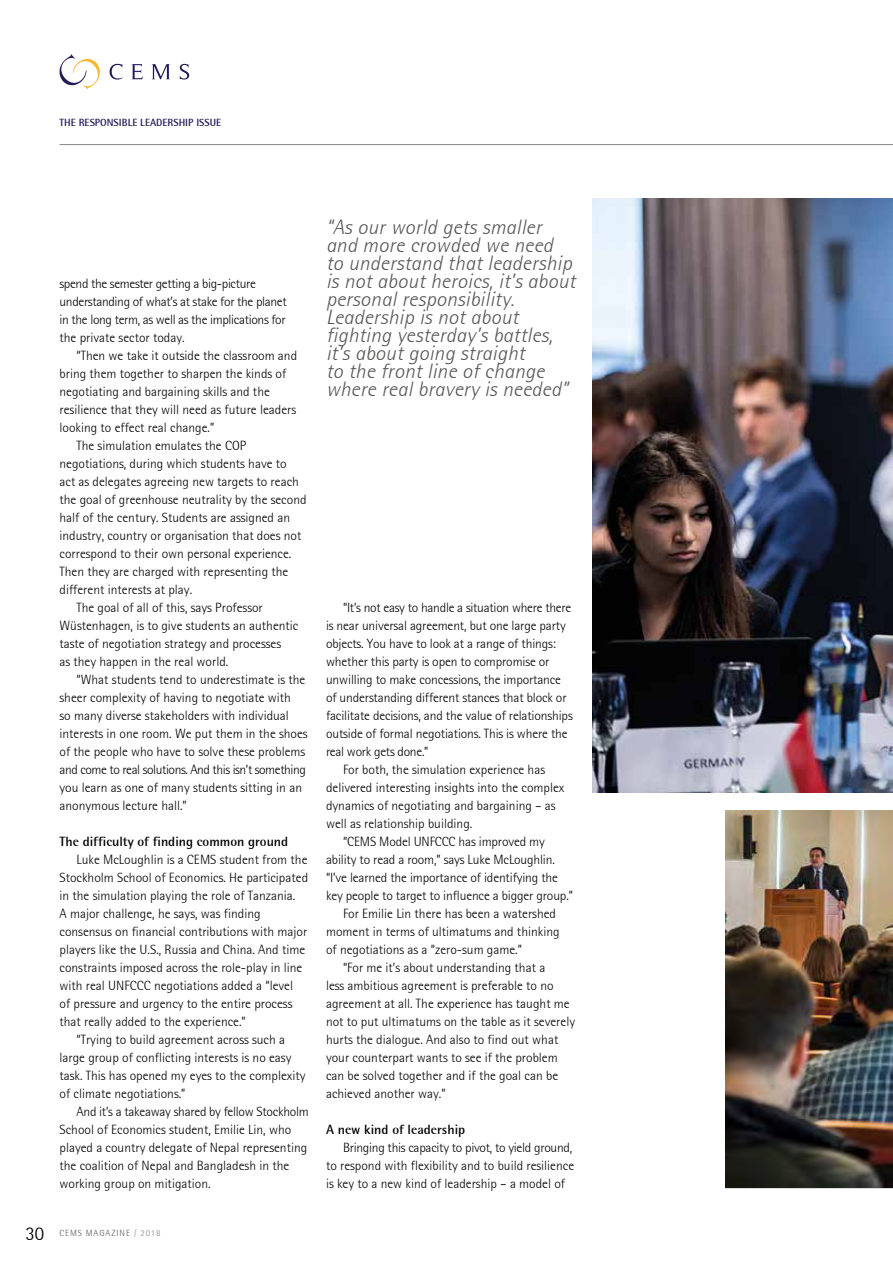
<style>
.page{position:relative;width:893px;height:1263px;background:#fff}
.page>*{position:absolute;margin:0;border:0;box-sizing:border-box;transform-origin:0 0}
.t1{font:italic 300 21px/18px "Rotis Semi Sans";letter-spacing:.01em;color:#575756}
.t2{font:300 13.5px/18px "Rotis Semi Sans";color:#000}
.t3{font:300 13.5px/18px "Rotis Semi Sans";letter-spacing:-.025em;color:#000}
.t4{font:300 13.5px "Rotis Semi Sans";letter-spacing:-.02em;color:#000}
.t5{font:700 13.5px "Rotis Semi Sans";color:#000}
.t6{font:300 13.5px "Rotis Semi Sans";letter-spacing:-.03em;color:#000}
.t7{font:700 10.5px "Rotis Semi Sans";color:#231956}
.t8{font:300 9px "Rotis Semi Sans";letter-spacing:.1em;color:#575756}
.s1{font-size:19.5px;color:#000}
.s2{color:#878787}
</style>
<div class="page">
<svg style="left:59px;top:54px;width:41px;height:35px"></svg>
<svg style="left:110px;top:64px;width:13px;height:16px"></svg>
<svg style="left:132px;top:64px;width:11px;height:15px"></svg>
<svg style="left:152px;top:64px;width:18px;height:15px"></svg>
<svg style="left:180px;top:64px;width:9px;height:16px"></svg>
<hr style="left:60px;top:144px;width:833px;height:1px;background:#878787">
<img style="left:592px;top:198px;width:301px;height:594px">
<img style="left:726px;top:810px;width:167px;height:378px">
<p class="t7" style="left:60px;top:116px;width:163px">THE RESPONSIBLE LEADERSHIP ISSUE</p>
<p class="t3" style="left:60px;top:274px;width:229px">spend the semester getting a big-picture understanding of what’s at stake for the planet in the long term, as well as the implications for the private sector today.</p>
<p class="t2" style="left:77px;top:346px;width:222px">“Then we take it outside the classroom and</p>
<p class="t2" style="left:60px;top:364px;width:228px">bring them together to sharpen the kinds of</p>
<p class="t2" style="left:60px;top:382px;width:212px">negotiating and bargaining skills and the</p>
<p class="t2" style="left:60px;top:400px;width:238px">resilience that they will need as future leaders</p>
<p class="t2" style="left:60px;top:418px;width:156px">looking to effect real change.”</p>
<p class="t2" style="left:77px;top:436px;width:171px">The simulation emulates the COP</p>
<p class="t2" style="left:60px;top:454px;width:229px">negotiations, during which students have to</p>
<p class="t2" style="left:60px;top:472px;width:241px">act as delegates agreeing new targets to reach</p>
<p class="t2" style="left:60px;top:490px;width:249px">the goal of greenhouse neutrality by the second</p>
<p class="t2" style="left:60px;top:508px;width:232px">half of the century. Students are assigned an</p>
<p class="t2" style="left:60px;top:526px;width:243px">industry, country or organisation that does not</p>
<p class="t2" style="left:60px;top:544px;width:233px">correspond to their own personal experience.</p>
<p class="t2" style="left:60px;top:562px;width:230px">Then they are charged with representing the</p>
<p class="t2" style="left:60px;top:580px;width:134px">different interests at play.</p>
<p class="t2" style="left:77px;top:598px;width:188px">The goal of all of this, says Professor</p>
<p class="t2" style="left:60px;top:616px;width:240px">Wüstenhagen, is to give students an authentic</p>
<p class="t2" style="left:60px;top:634px;width:223px">taste of negotiation strategy and processes</p>
<p class="t2" style="left:60px;top:652px;width:170px">as they happen in the real world.</p>
<p class="t2" style="left:77px;top:670px;width:230px">“What students tend to underestimate is the</p>
<p class="t2" style="left:60px;top:688px;width:233px">sheer complexity of having to negotiate with</p>
<p class="t2" style="left:60px;top:706px;width:231px">so many diverse stakeholders with individual</p>
<p class="t2" style="left:60px;top:724px;width:250px">interests in one room. We put them in the shoes</p>
<p class="t2" style="left:60px;top:742px;width:247px">of the people who have to solve these problems</p>
<p class="t6" style="left:60px;top:762px;width:248px">and come to real solutions. And this isn’t something</p>
<p class="t2" style="left:60px;top:778px;width:244px">you learn as one of many students sitting in an</p>
<p class="t2" style="left:60px;top:796px;width:129px">anonymous lecture hall.”</p>
<p class="t5" style="left:60px;top:833px;width:230px">The difficulty of finding common ground</p>
<p class="t2" style="left:77px;top:850px;width:232px">Luke McLoughlin is a CEMS student from the</p>
<p class="t2" style="left:60px;top:868px;width:250px">Stockholm School of Economics. He participated</p>
<p class="t2" style="left:60px;top:886px;width:237px">in the simulation playing the role of Tanzania.</p>
<p class="t2" style="left:60px;top:904px;width:203px">A major challenge, he says, was finding</p>
<p class="t2" style="left:60px;top:922px;width:249px">consensus on financial contributions with major</p>
<p class="t2" style="left:60px;top:940px;width:247px">players like the U.S., Russia and China. And time</p>
<p class="t2" style="left:60px;top:958px;width:244px">constraints imposed across the role-play in line</p>
<p class="t2" style="left:60px;top:976px;width:235px">with real UNFCCC negotiations added a “level</p>
<p class="t2" style="left:60px;top:994px;width:234px">of pressure and urgency to the entire process</p>
<p class="t2" style="left:60px;top:1012px;width:188px">that really added to the experience.”</p>
<p class="t2" style="left:77px;top:1030px;width:210px">“Trying to build agreement across such a</p>
<p class="t2" style="left:60px;top:1048px;width:233px">large group of conflicting interests is no easy</p>
<p class="t2" style="left:60px;top:1066px;width:248px">task. This has opened my eyes to the complexity</p>
<p class="t2" style="left:60px;top:1084px;width:127px">of climate negotiations.”</p>
<p class="t4" style="left:77px;top:1104px;width:234px">And it’s a takeaway shared by fellow Stockholm</p>
<p class="t2" style="left:60px;top:1120px;width:233px">School of Economics student, Emilie Lin, who</p>
<p class="t2" style="left:60px;top:1138px;width:249px">played a country delegate of Nepal representing</p>
<p class="t2" style="left:60px;top:1156px;width:231px">the coalition of Nepal and Bangladesh in the</p>
<p class="t2" style="left:60px;top:1174px;width:153px">working group on mitigation.</p>
<p class="t8" style="left:26px;top:1228px;width:137px"><span class="s1">30</span> CEMS MAGAZINE <span class="s2">/ 2018</span></p>
<p class="t1" style="left:326px;top:218px;width:251px">“As our world gets smaller and more crowded we need<br>to understand that leadership is not about heroics, it’s about personal responsibility.<br>Leadership is not about fighting yesterday’s battles, it’s about going straight<br>to the front line of change where real bravery is needed”</p>
<p class="t4" style="left:343px;top:600px;width:230px">“It’s not easy to handle a situation where there</p>
<p class="t2" style="left:326px;top:616px;width:241px">is near universal agreement, but one large party</p>
<p class="t2" style="left:326px;top:634px;width:232px">objects. You have to look at a range of things:</p>
<p class="t2" style="left:326px;top:652px;width:225px">whether this party is open to compromise or</p>
<p class="t2" style="left:326px;top:670px;width:237px">unwilling to make concessions, the importance</p>
<p class="t2" style="left:326px;top:688px;width:242px">of understanding different stances that block or</p>
<p class="t2" style="left:326px;top:706px;width:248px">facilitate decisions, and the value of relationships</p>
<p class="t2" style="left:326px;top:724px;width:243px">outside of formal negotiations. This is where the</p>
<p class="t4" style="left:326px;top:744px;width:104px">real work gets done.”</p>
<p class="t2" style="left:343px;top:760px;width:204px">For both, the simulation experience has</p>
<p class="t2" style="left:326px;top:778px;width:240px">delivered interesting insights into the complex</p>
<p class="t2" style="left:326px;top:796px;width:231px">dynamics of negotiating and bargaining – as</p>
<p class="t2" style="left:326px;top:814px;width:148px">well as relationship building.</p>
<p class="t2" style="left:343px;top:832px;width:203px">“CEMS Model UNFCCC has improved my</p>
<p class="t2" style="left:326px;top:850px;width:230px">ability to read a room,” says Luke McLoughlin.</p>
<p class="t2" style="left:326px;top:868px;width:234px">“I’ve learned the importance of identifying the</p>
<p class="t2" style="left:326px;top:886px;width:248px">key people to target to influence a bigger group.”</p>
<p class="t2" style="left:343px;top:904px;width:215px">For Emilie Lin there has been a watershed</p>
<p class="t2" style="left:326px;top:922px;width:235px">moment in terms of ultimatums and thinking</p>
<p class="t2" style="left:326px;top:940px;width:198px">of negotiations as a “zero-sum game.”</p>
<p class="t2" style="left:343px;top:958px;width:204px">“For me it’s about understanding that a</p>
<p class="t2" style="left:326px;top:976px;width:229px">less ambitious agreement is preferable to no</p>
<p class="t2" style="left:326px;top:994px;width:245px">agreement at all. The experience has taught me</p>
<p class="t2" style="left:326px;top:1012px;width:251px">not to put ultimatums on the table as it severely</p>
<p class="t2" style="left:326px;top:1030px;width:234px">hurts the dialogue. And also to find out what</p>
<p class="t2" style="left:326px;top:1048px;width:233px">your counterpart wants to see if the problem</p>
<p class="t2" style="left:326px;top:1066px;width:234px">can be solved together and if the goal can be</p>
<p class="t2" style="left:326px;top:1084px;width:121px">achieved another way.”</p>
<p class="t5" style="left:326px;top:1121px;width:141px">A new kind of leadership</p>
<p class="t2" style="left:326px;top:1138px;width:250px;text-indent:17px">Bringing this capacity to pivot, to yield ground, to respond with flexibility and to build resilience is key to a new kind of leadership – a model of</p>
</div>
